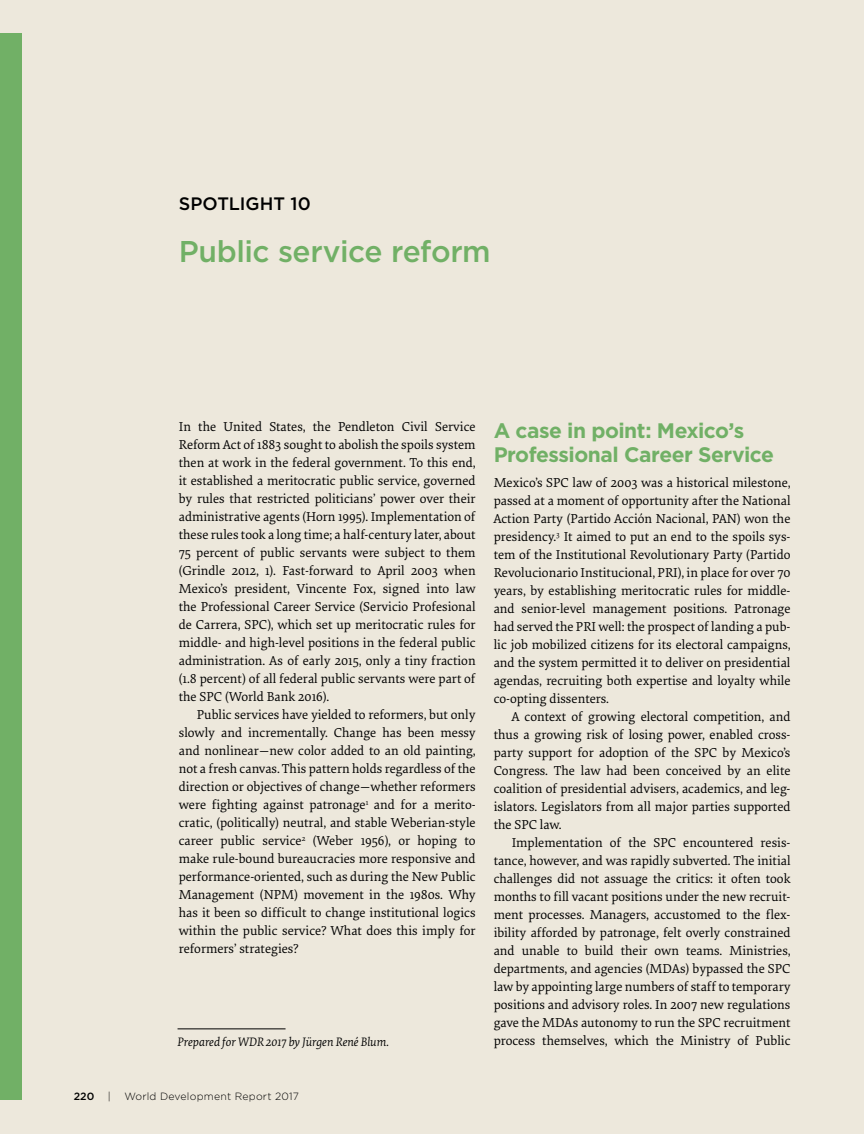
<style>
.page{position:relative;width:864px;height:1134px;background:#ede8dc}
.page>*{position:absolute;margin:0;border:0;box-sizing:border-box;transform-origin:0 0}
.t1{font:500 30px "Gotham";letter-spacing:-.015em;color:#71b066}
.t2{font:700 21px/24px "Gotham";letter-spacing:-.025em;color:#71b066}
.t3{font:500 18px "Gotham";color:#000}
.t4{font:13.5px/18px "Elena Basic";color:#000;text-align:justify}
.t5{font:italic 12.75px "Elena Basic";color:#000}
.t6{font:300 10.5px "Gotham";letter-spacing:.02em;color:#000}
.t7{font:500 10.5px "Gotham";color:#000}
</style>
<div class="page">
<div style="left:0;top:34px;width:22px;height:1066px;background:#71b066"></div>
<hr style="left:178px;top:1029px;width:108px;height:1px;background:#000">
<h3 class="t3" style="left:179px;top:192px;width:134px">SPOTLIGHT 10</h3>
<h1 class="t1" style="left:179px;top:232px;width:313px">Public service reform</h1>
<p class="t4" style="left:179px;top:417px;width:298px">In the United States, the Pendleton Civil Service Reform Act of 1883 sought to abolish the spoils system then at work in the federal government. To this end, it established a meritocratic public service, governed by rules that restricted politicians’ power over their administrative agents (Horn 1995). Implementation of these rules took a long time; a half-century later, about 75 percent of public servants were subject to them (Grindle 2012, 1). Fast-forward to April 2003 when Mexico’s president, Vincente Fox, signed into law the Professional Career Service (Servicio Profesional de Carrera, SPC), which set up meritocratic rules for middle- and high-level positions in the federal public administration. As of early 2015, only a tiny fraction (1.8 percent) of all federal public servants were part of the SPC (World Bank 2016).</p>
<p class="t4" style="left:179px;top:705px;width:298px;text-indent:18px">Public services have yielded to reformers, but only slowly and incrementally. Change has been messy and nonlinear—new color added to an old painting, not a fresh canvas. This pattern holds regardless of the direction or objectives of change—whether reformers were fighting against patronage<sup>1</sup> and for a merito&shy;cratic, (politically) neutral, and stable Weberian-style career public service<sup>2</sup> (Weber 1956), or hoping to make rule-bound bureaucracies more responsive and performance-oriented, such as during the New Public Management (NPM) movement in the 1980s. Why has it been so difficult to change institutional logics within the public service? What does this imply for reformers’ strategies?</p>
<p class="t5" style="left:178px;top:1033px;width:213px">Prepared for WDR 2017 by Jürgen René Blum.</p>
<h2 class="t2" style="left:494px;top:418px;width:282px">A case in point: Mexico’s<br>Professional Career Service</h2>
<p class="t4" style="left:494px;top:473px;width:298px">Mexico’s SPC law of 2003 was a historical milestone, passed at a moment of opportunity after the National Action Party (Partido Acción Nacional, PAN) won the presidency.<sup>3</sup> It aimed to put an end to the spoils sys&shy;tem of the Institutional Revolutionary Party (Partido Revolucionario Institucional, PRI), in place for over 70 years, by establishing meritocratic rules for middle&shy;and senior-level management positions. Patronage had served the PRI well: the prospect of landing a pub&shy;lic job mobilized citizens for its electoral campaigns, and the system permitted it to deliver on presidential agendas, recruiting both expertise and loyalty while co-opting dissenters.</p>
<p class="t4" style="left:494px;top:707px;width:298px;text-indent:18px">A context of growing electoral competition, and thus a growing risk of losing power, enabled cross&shy;party support for adoption of the SPC by Mexico’s Congress. The law had been conceived by an elite coalition of presidential advisers, academics, and leg&shy;islators. Legislators from all major parties supported the SPC law.</p>
<p class="t4" style="left:494px;top:833px;width:298px;text-indent:18px">Implementation of the SPC encountered resis&shy;tance, however, and was rapidly subverted. The initial challenges did not assuage the critics: it often took months to fill vacant positions under the new recruit&shy;ment processes. Managers, accustomed to the flex&shy;ibility afforded by patronage, felt overly constrained and unable to build their own teams. Ministries, departments, and agencies (MDAs) bypassed the SPC law by appointing large numbers of staff to temporary positions and advisory roles. In 2007 new regulations gave the MDAs autonomy to run the SPC recruitment process themselves, which the Ministry of Public</p>
<p class="t7" style="left:74px;top:1090px;width:22px">220</p>
<p class="t6" style="left:108px;top:1090px;width:5px">|</p>
<p class="t6" style="left:124px;top:1090px;width:176px">World Development Report 2017</p>
</div>
